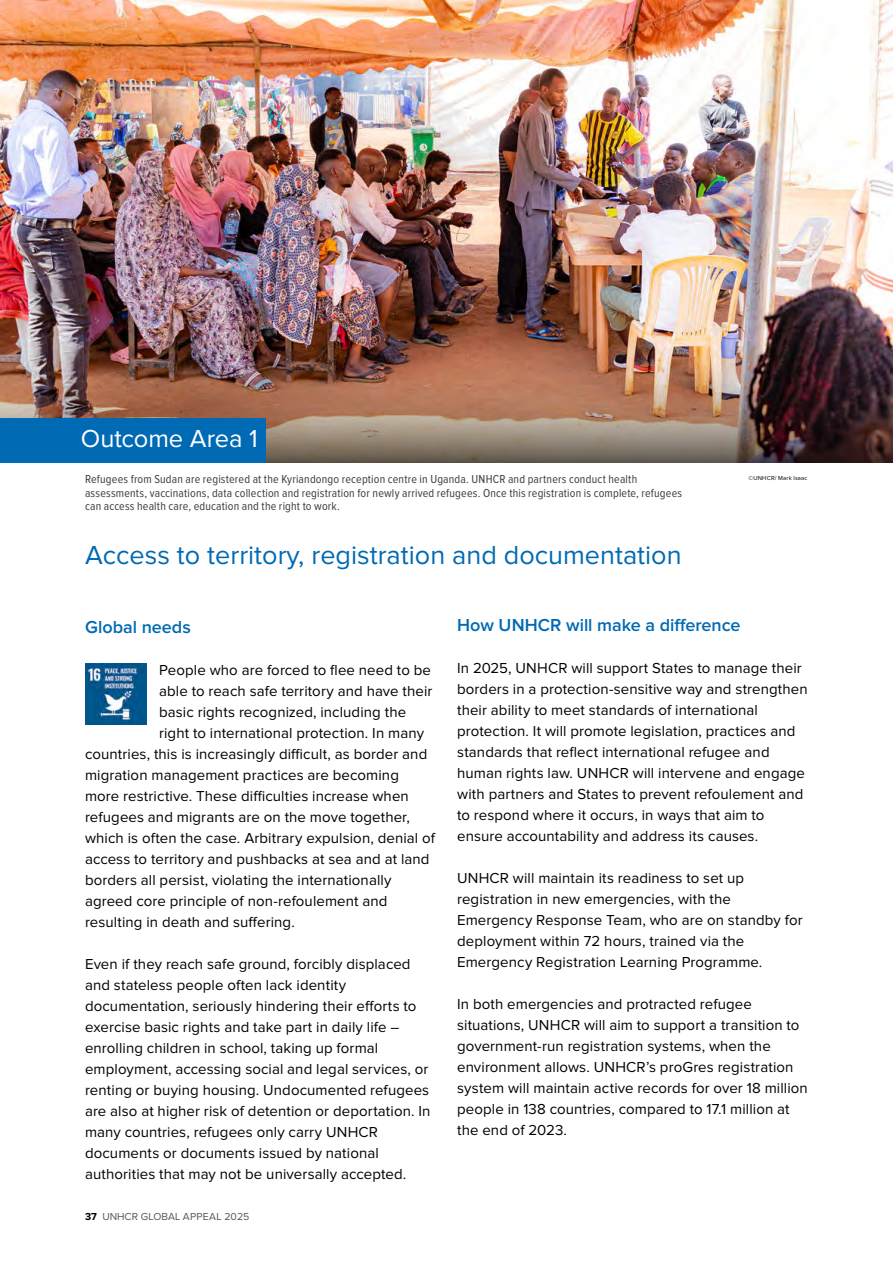
<style>
.page{position:relative;width:893px;height:1263px;background:#fff}
.page>*{position:absolute;margin:0;border:0;box-sizing:border-box;transform-origin:0 0}
.t1{font:27px "Proxima Nova";color:#006ab4}
.t2{font:25.5px "Proxima Nova";letter-spacing:-.005em;color:#fff}
.t3{font:600 18px "Proxima Nova";color:#006ab4}
.t4{font:15px/21px "Proxima Nova";letter-spacing:.005em;color:#000}
.t5{font:12px/13.5px "Proxima Nova Cond";letter-spacing:.015em;color:#3c3c3b}
.t6{font:10.5px "Proxima Nova";color:#575756}
.t7{font:6px "Proxima Nova";letter-spacing:.03em;color:#000}
.s1{font-weight:700;color:#000}
</style>
<div class="page">
<img style="left:85px;top:663px;width:61px;height:61px">
<img style="left:0;top:0;width:893px;height:324px">
<img style="left:0;top:324px;width:893px;height:139px">
<div style="left:0;top:418px;width:266px;height:45px;background:#006ab4"></div>
<h2 class="t2" style="left:81px;top:426px;width:179px">Outcome Area 1</h2>
<p class="t5" style="left:85px;top:473px;width:599px">Refugees from Sudan are registered at the Kyriandongo reception centre in Uganda. UNHCR and partners conduct health assessments, vaccinations, data collection and registration for newly arrived refugees. Once this registration is complete, refugees can access health care, education and the right to work.</p>
<h1 class="t1" style="left:85px;top:543px;width:598px">Access to territory, registration and documentation</h1>
<p class="t7" style="left:749px;top:475px;width:60px">©UNHCR/ Mark Isaac</p>
<p class="t3" style="left:85px;top:616px;width:107px">Global needs</p>
<p class="t4" style="left:159px;top:660px;width:273px">People who are forced to flee need to be</p>
<p class="t4" style="left:159px;top:681px;width:275px">able to reach safe territory and have their</p>
<p class="t4" style="left:159px;top:702px;width:249px">basic rights recognized, including the</p>
<p class="t4" style="left:159px;top:723px;width:266px">right to international protection. In many</p>
<p class="t4" style="left:85px;top:744px;width:344px">countries, this is increasingly difficult, as border and</p>
<p class="t4" style="left:85px;top:765px;width:315px">migration management practices are becoming</p>
<p class="t4" style="left:85px;top:786px;width:325px">more restrictive. These difficulties increase when</p>
<p class="t4" style="left:85px;top:807px;width:326px">refugees and migrants are on the move together,</p>
<p class="t4" style="left:85px;top:828px;width:351px">which is often the case. Arbitrary expulsion, denial of</p>
<p class="t4" style="left:85px;top:849px;width:346px">access to territory and pushbacks at sea and at land</p>
<p class="t4" style="left:85px;top:870px;width:308px">borders all persist, violating the internationally</p>
<p class="t4" style="left:85px;top:891px;width:304px">agreed core principle of non-refoulement and</p>
<p class="t4" style="left:85px;top:912px;width:211px">resulting in death and suffering.</p>
<p class="t4" style="left:85px;top:954px;width:347px">Even if they reach safe ground, forcibly displaced and stateless people often lack identity documentation, seriously hindering their efforts to exercise basic rights and take part in daily life – enrolling children in school, taking up formal employment, accessing social and legal services, or renting or buying housing. Undocumented refugees are also at higher risk of detention or deportation. In many countries, refugees only carry UNHCR documents or documents issued by national authorities that may not be universally accepted.</p>
<p class="t6" style="left:85px;top:1212px;width:166px"><span class="s1">37</span> UNHCR GLOBAL APPEAL 2025</p>
<p class="t3" style="left:457px;top:615px;width:285px">How UNHCR will make a difference</p>
<p class="t4" style="left:457px;top:658px;width:352px">In 2025, UNHCR will support States to manage their borders in a protection-sensitive way and strengthen their ability to meet standards of international protection. It will promote legislation, practices and standards that reflect international refugee and human rights law. UNHCR will intervene and engage with partners and States to prevent refoulement and to respond where it occurs, in ways that aim to ensure accountability and address its causes.</p>
<p class="t4" style="left:457px;top:868px;width:347px">UNHCR will maintain its readiness to set up registration in new emergencies, with the Emergency Response Team, who are on standby for deployment within 72 hours, trained via the Emergency Registration Learning Programme.</p>
<p class="t4" style="left:457px;top:994px;width:352px">In both emergencies and protracted refugee situations, UNHCR will aim to support a transition to government-run registration systems, when the environment allows. UNHCR’s proGres registration system will maintain active records for over 18 million people in 138 countries, compared to 17.1 million at the end of 2023.</p>
</div>
